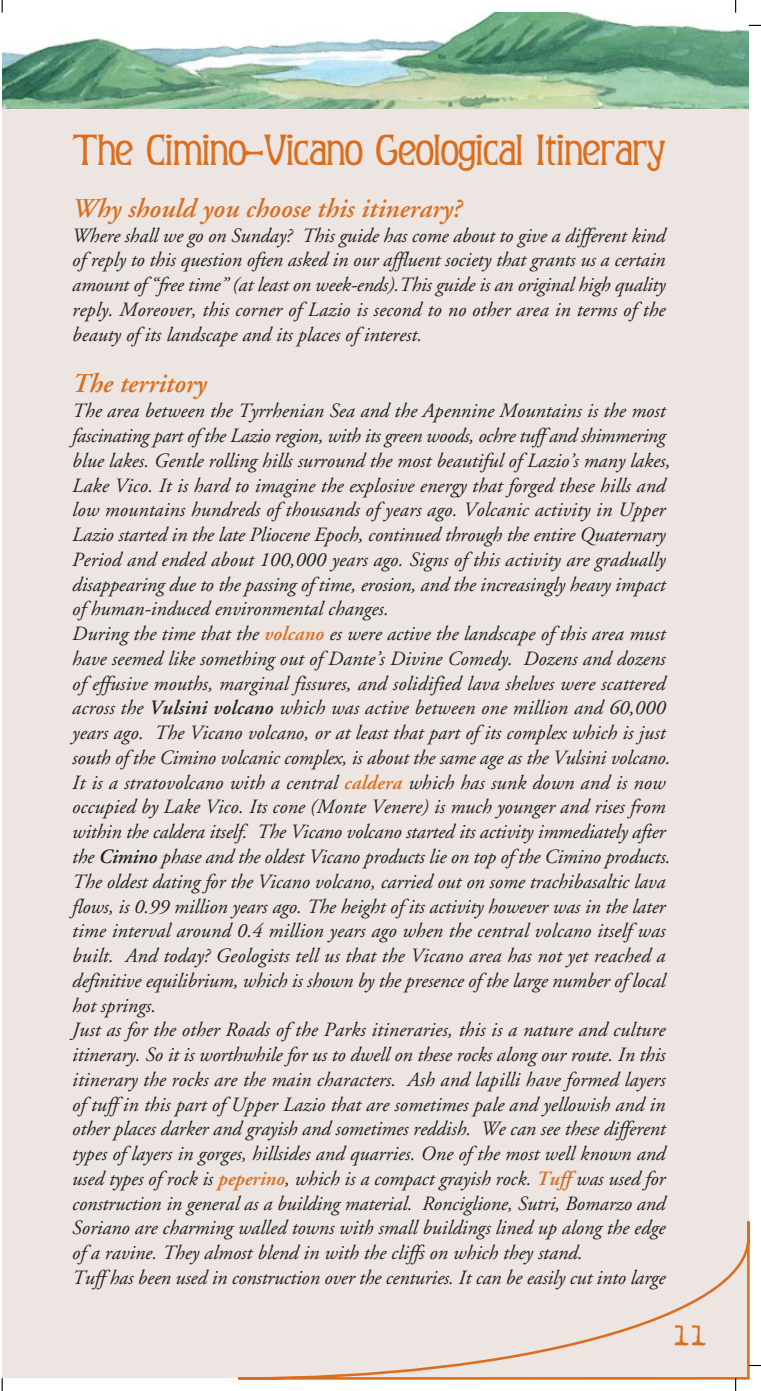
<style>
.page{position:relative;width:761px;height:1391px;background:#fff}
.page>*{position:absolute;margin:0;border:0;box-sizing:border-box;transform-origin:0 0}
.t1{font:40.5px "Baumfuss";letter-spacing:-.035em;color:#db6d1c}
.t2{font:33.75px "Trixie";color:#db6d1c}
.t3{font:italic 600 27px "Adobe Garamond";color:#db6d1c}
.t4{font:italic 20.25px/24.8px "Adobe Garamond";color:#231f20;text-align:justify}
.s1{font-weight:600;color:#db6d1c}
.s2{font-weight:600}
</style>
<div class="page">
<div style="left:2px;top:12px;width:747px;height:1365px;background:#ece5e2"></div>
<img style="left:2px;top:13px;width:746px;height:95px">
<svg style="left:236px;top:1221px;width:515px;height:159px"></svg>
<svg style="left:2px;top:0;width:1px;height:13px"></svg>
<svg style="left:749px;top:25px;width:12px;height:1px"></svg>
<svg style="left:735px;top:0;width:1px;height:13px"></svg>
<svg style="left:749px;top:1364px;width:12px;height:1px"></svg>
<svg style="left:735px;top:1378px;width:1px;height:12px"></svg>
<svg style="left:2px;top:1378px;width:1px;height:12px"></svg>
<p class="t1" style="left:72px;top:136px;width:595px">The Cimino-Vicano Geological Itinerary</p>
<p class="t3" style="left:72px;top:197px;width:391px">Why should you choose this itinerary?</p>
<p class="t4" style="left:72px;top:225px;width:595px">Where shall we go on Sunday? This guide has come about to give a different kind of reply to this question often asked in our affluent society that grants us a certain amount of “free time” (at least on week-ends).This guide is an original high quality reply. Moreover, this corner of Lazio is second to no other area in terms of the beauty of its landscape and its places of interest.</p>
<p class="t3" style="left:72px;top:373px;width:136px">The territory</p>
<p class="t4" style="left:72px;top:400px;width:600px;text-align:left">The area between the Tyrrhenian Sea and the Apennine Mountains is the most fascinating part of the Lazio region, with its green woods, ochre tuff and shimmering blue lakes. Gentle rolling hills surround the most beautiful of Lazio’s many lakes, Lake Vico. It is hard to imagine the explosive energy that forged these hills and low mountains hundreds of thousands of years ago. Volcanic activity in Upper Lazio started in the late Pliocene Epoch, continued through the entire Quaternary Period and ended about 100,000 years ago. Signs of this activity are gradually disappearing due to the passing of time, erosion, and the increasingly heavy impact of human-induced environmental changes.<br>During the time that the <span class="s1">volcano</span> es were active the landscape of this area must have seemed like something out of Dante’s Divine Comedy. Dozens and dozens of effusive mouths, marginal fissures, and solidified lava shelves were scattered across the <span class="s2">Vulsini volcano</span> which was active between one million and 60,000 years ago. The Vicano volcano, or at least that part of its complex which is just south of the Cimino volcanic complex, is about the same age as the Vulsini volcano.<br>It is a stratovolcano with a central <span class="s1">caldera</span> which has sunk down and is now occupied by Lake Vico. Its cone (Monte Venere) is much younger and rises from within the caldera itself. The Vicano volcano started its activity immediately after the <span class="s2">Cimino</span> phase and the oldest Vicano products lie on top of the Cimino products.<br>The oldest dating for the Vicano volcano, carried out on some trachibasaltic lava flows, is 0.99 million years ago. The height of its activity however was in the later time interval around 0.4 million years ago when the central volcano itself was built. And today? Geologists tell us that the Vicano area has not yet reached a definitive equilibrium, which is shown by the presence of the large number of local hot springs.<br>Just as for the other Roads of the Parks itineraries, this is a nature and culture itinerary. So it is worthwhile for us to dwell on these rocks along our route. In this itinerary the rocks are the main characters. Ash and lapilli have formed layers of tuff in this part of Upper Lazio that are sometimes pale and yellowish and in other places darker and grayish and sometimes reddish. We can see these different types of layers in gorges, hillsides and quarries. One of the most well known and used types of rock is <span class="s1">peperino</span>, which is a compact grayish rock. <span class="s1">Tuff</span> was used for construction in general as a building material. Ronciglione, Sutri, Bomarzo and Soriano are charming walled towns with small buildings lined up along the edge of a ravine. They almost blend in with the cliffs on which they stand.<br>Tuff has been used in construction over the centuries. It can be easily cut into large</p>
<p class="t2" style="left:672px;top:1324px;width:37px">11</p>
</div>
